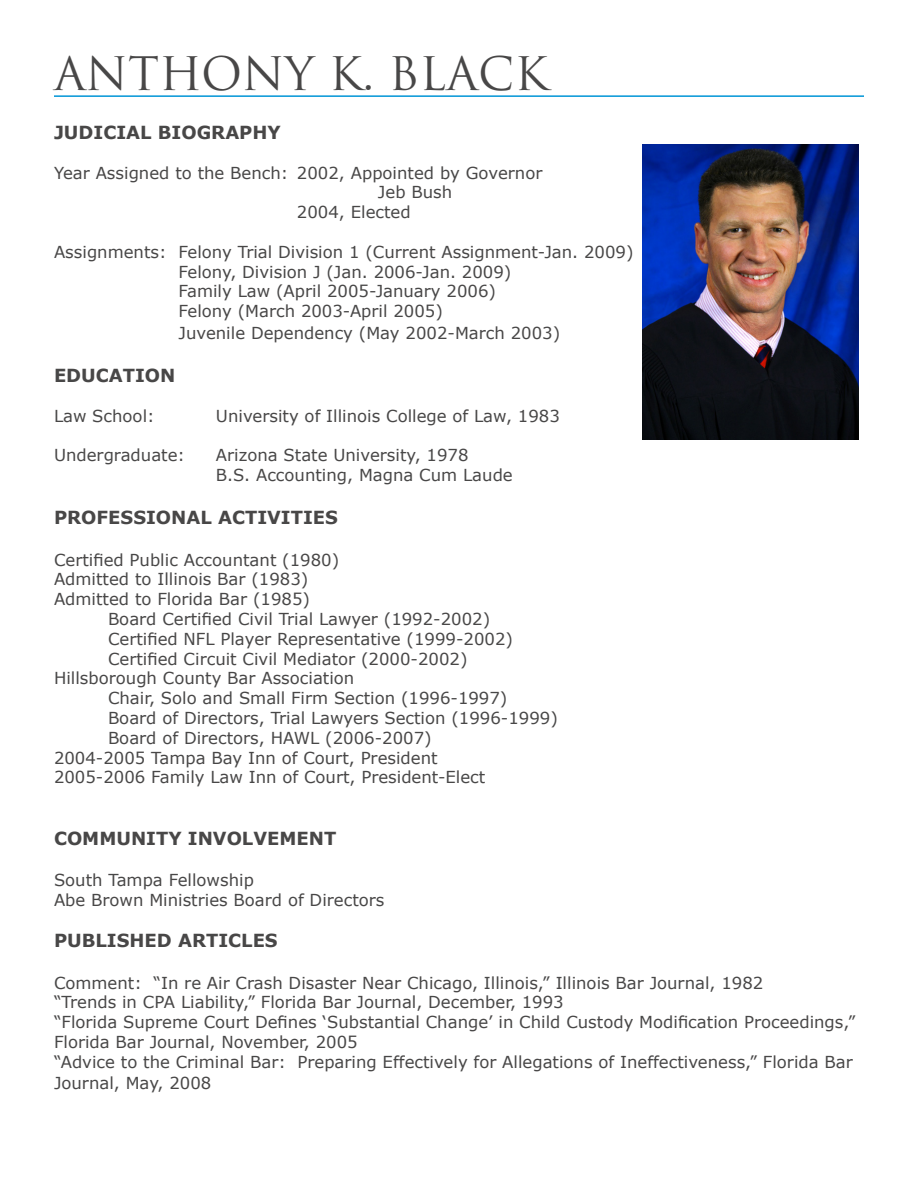
<style>
.page{position:relative;width:918px;height:1188px;background:#fff}
.page>*{position:absolute;margin:0;border:0;box-sizing:border-box;transform-origin:0 0}
.t1{font:45px "Trajan";color:#484747}
.t2{font:700 18px "Verdana";color:#484747}
.t3{font:16.5px/19.8px "Verdana";color:#484747}
</style>
<div class="page">
<hr style="left:54px;top:95px;width:810px;height:2px;background:#0095d7">
<img style="left:642px;top:145px;width:216px;height:294px">
<p class="t1" style="left:54px;top:46px;width:496px">ANTHONY K. BLACK</p>
<p class="t2" style="left:54px;top:121px;width:228px">JUDICIAL BIOGRAPHY</p>
<p class="t3" style="left:54px;top:162px;width:490px">Year Assigned to the Bench: 2002, Appointed by Governor</p>
<p class="t3" style="left:378px;top:182px;width:76px">Jeb Bush</p>
<p class="t3" style="left:297px;top:202px;width:115px">2004, Elected</p>
<p class="t3" style="left:54px;top:241px;width:581px">Assignments: Felony Trial Division 1 (Current Assignment-Jan. 2009)</p>
<p class="t3" style="left:178px;top:261px;width:334px">Felony, Division J (Jan. 2006-Jan. 2009)</p>
<p class="t3" style="left:178px;top:281px;width:319px">Family Law (April 2005-January 2006)</p>
<p class="t3" style="left:178px;top:301px;width:266px">Felony (March 2003-April 2005)</p>
<p class="t3" style="left:178px;top:322px;width:383px">Juvenile Dependency (May 2002-March 2003)</p>
<p class="t2" style="left:54px;top:364px;width:123px">EDUCATION</p>
<p class="t3" style="left:54px;top:405px;width:102px">Law School:</p>
<p class="t3" style="left:216px;top:405px;width:345px">University of Illinois College of Law, 1983</p>
<p class="t3" style="left:54px;top:445px;width:133px">Undergraduate:</p>
<p class="t3" style="left:216px;top:445px;width:254px">Arizona State University, 1978</p>
<p class="t3" style="left:216px;top:465px;width:298px">B.S. Accounting, Magna Cum Laude</p>
<p class="t2" style="left:54px;top:506px;width:285px">PROFESSIONAL ACTIVITIES</p>
<p class="t3" style="left:54px;top:549px;width:287px">Certified Public Accountant (1980)</p>
<p class="t3" style="left:54px;top:569px;width:256px">Admitted to Illinois Bar (1983)</p>
<p class="t3" style="left:54px;top:589px;width:258px">Admitted to Florida Bar (1985)</p>
<p class="t3" style="left:108px;top:609px;width:384px">Board Certified Civil Trial Lawyer (1992-2002)</p>
<p class="t3" style="left:108px;top:628px;width:407px">Certified NFL Player Representative (1999-2002)</p>
<p class="t3" style="left:108px;top:648px;width:361px">Certified Circuit Civil Mediator (2000-2002)</p>
<p class="t3" style="left:54px;top:668px;width:302px">Hillsborough County Bar Association</p>
<p class="t3" style="left:108px;top:688px;width:401px">Chair, Solo and Small Firm Section (1996-1997)</p>
<p class="t3" style="left:108px;top:708px;width:451px">Board of Directors, Trial Lawyers Section (1996-1999)</p>
<p class="t3" style="left:108px;top:727px;width:325px">Board of Directors, HAWL (2006-2007)</p>
<p class="t3" style="left:54px;top:747px;width:385px">2004-2005 Tampa Bay Inn of Court, President</p>
<p class="t3" style="left:54px;top:767px;width:433px">2005-2006 Family Law Inn of Court, President-Elect</p>
<p class="t2" style="left:54px;top:827px;width:284px">COMMUNITY INVOLVEMENT</p>
<p class="t3" style="left:54px;top:870px;width:201px">South Tampa Fellowship</p>
<p class="t3" style="left:54px;top:889px;width:332px">Abe Brown Ministries Board of Directors</p>
<p class="t2" style="left:54px;top:929px;width:225px">PUBLISHED ARTICLES</p>
<p class="t3" style="left:54px;top:972px;width:711px">Comment: “In re Air Crash Disaster Near Chicago, Illinois,” Illinois Bar Journal, 1982</p>
<p class="t3" style="left:54px;top:992px;width:511px">“Trends in CPA Liability,” Florida Bar Journal, December, 1993</p>
<p class="t3" style="left:54px;top:1012px;width:803px">“Florida Supreme Court Defines ‘Substantial Change’ in Child Custody Modification Proceedings,”<br>Florida Bar Journal, November, 2005</p>
<p class="t3" style="left:54px;top:1050px;width:800px;line-height:21.6px">“Advice to the Criminal Bar: Preparing Effectively for Allegations of Ineffectiveness,” Florida Bar<br>Journal, May, 2008</p>
</div>
